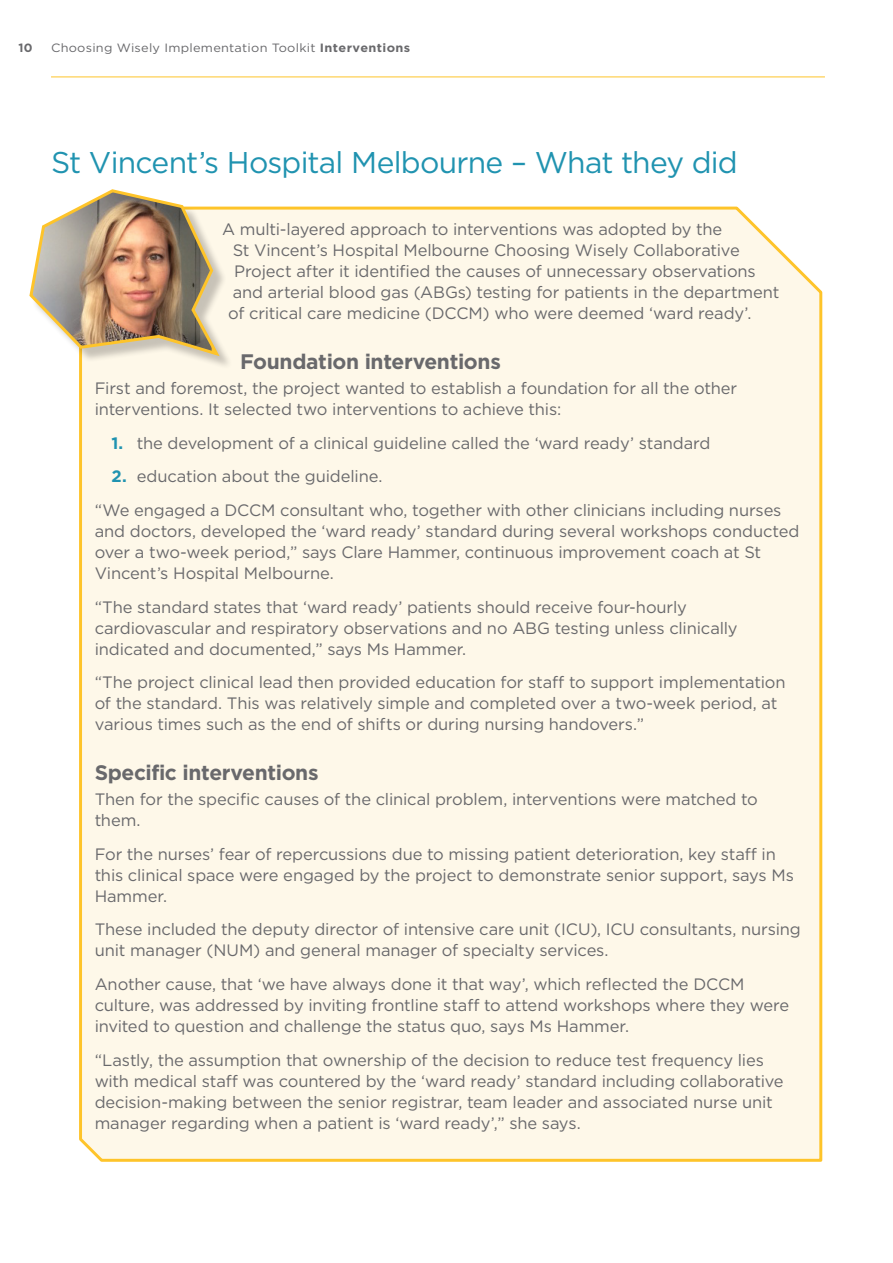
<style>
.page{position:relative;width:893px;height:1263px;background:#fff}
.page>*{position:absolute;margin:0;border:0;box-sizing:border-box;transform-origin:0 0}
._01_Head_-_H2{font:30px "Gotham";letter-spacing:-.025em;color:#2093b0}
._01_Head_-_H3{font:700 21px "Gotham";letter-spacing:-.02em;color:#69696c}
.Body_Copy{font:16.5px/21px "Gotham";letter-spacing:-.01em;color:#69696c}
.t1{font:12px "Gotham";letter-spacing:.02em;color:#69696c;scale:1.06 1}
.t2{font:700 12px "Gotham";color:#69696c}
.s1{font-weight:700}
.s2{font-weight:700;color:#2093b0}
</style>
<div class="page">
<hr style="left:51px;top:77px;width:774px;height:1px;background:#fec42a">
<div style="left:79px;top:206px;width:744px;height:956px;background:#fef8e9"></div>
<div style="left:32px;top:192px;width:201px;height:177px;background:#231f20;opacity:.25"></div>
<img style="left:29px;top:189px;width:194px;height:170px">
<p class="t2" style="left:18px;top:40px;width:16px">10</p>
<p class="t1" style="left:51px;top:40px;width:340px">Choosing Wisely Implementation Toolkit <span class="s1">Interventions</span></p>
<h2 class="_01_Head_-_H2" style="left:51px;top:143px;width:688px">St Vincent’s Hospital Melbourne – What they did</h2>
<p class="Body_Copy" style="left:222px;top:219px;width:502px">A multi-layered approach to interventions was adopted by the</p>
<p class="Body_Copy" style="left:233px;top:240px;width:509px">St Vincent’s Hospital Melbourne Choosing Wisely Collaborative</p>
<p class="Body_Copy" style="left:234px;top:261px;width:523px">Project after it identified the causes of unnecessary observations</p>
<p class="Body_Copy" style="left:233px;top:282px;width:548px">and arterial blood gas (ABGs) testing for patients in the department</p>
<p class="Body_Copy" style="left:228px;top:303px;width:525px">of critical care medicine (DCCM) who were deemed ‘ward ready’.</p>
<h3 class="_01_Head_-_H3" style="left:240px;top:347px;width:262px">Foundation interventions</h3>
<p class="Body_Copy" style="left:95px;top:377px;width:644px">First and foremost, the project wanted to establish a foundation for all the other interventions. It selected two interventions to achieve this:</p>
<p class="Body_Copy" style="left:112px;top:432px;width:600px"><span class="s2">1.</span> the development of a clinical guideline called the ‘ward ready’ standard</p>
<p class="Body_Copy" style="left:112px;top:466px;width:272px"><span class="s2">2.</span> education about the guideline.</p>
<p class="Body_Copy" style="left:95px;top:499px;width:706px">“We engaged a DCCM consultant who, together with other clinicians including nurses and doctors, developed the ‘ward ready’ standard during several workshops conducted over a two-week period,” says Clare Hammer, continuous improvement coach at St Vincent’s Hospital Melbourne.</p>
<p class="Body_Copy" style="left:95px;top:596px;width:644px">“The standard states that ‘ward ready’ patients should receive four-hourly cardiovascular and respiratory observations and no ABG testing unless clinically indicated and documented,” says Ms Hammer.</p>
<p class="Body_Copy" style="left:95px;top:672px;width:692px">“The project clinical lead then provided education for staff to support implementation of the standard. This was relatively simple and completed over a two-week period, at various times such as the end of shifts or during nursing handovers.”</p>
<h3 class="_01_Head_-_H3" style="left:95px;top:758px;width:225px">Specific interventions</h3>
<p class="Body_Copy" style="left:95px;top:788px;width:665px">Then for the specific causes of the clinical problem, interventions were matched to them.</p>
<p class="Body_Copy" style="left:95px;top:843px;width:701px">For the nurses’ fear of repercussions due to missing patient deterioration, key staff in this clinical space were engaged by the project to demonstrate senior support, says Ms<br>Hammer.</p>
<p class="Body_Copy" style="left:95px;top:918px;width:708px">These included the deputy director of intensive care unit (ICU), ICU consultants, nursing unit manager (NUM) and general manager of specialty services.</p>
<p class="Body_Copy" style="left:95px;top:973px;width:696px">Another cause, that ‘we have always done it that way’, which reflected the DCCM culture, was addressed by inviting frontline staff to attend workshops where they were invited to question and challenge the status quo, says Ms Hammer.</p>
<p class="Body_Copy" style="left:95px;top:1049px;width:690px">“Lastly, the assumption that ownership of the decision to reduce test frequency lies with medical staff was countered by the ‘ward ready’ standard including collaborative decision-making between the senior registrar, team leader and associated nurse unit manager regarding when a patient is ‘ward ready’,” she says.</p>
</div>
